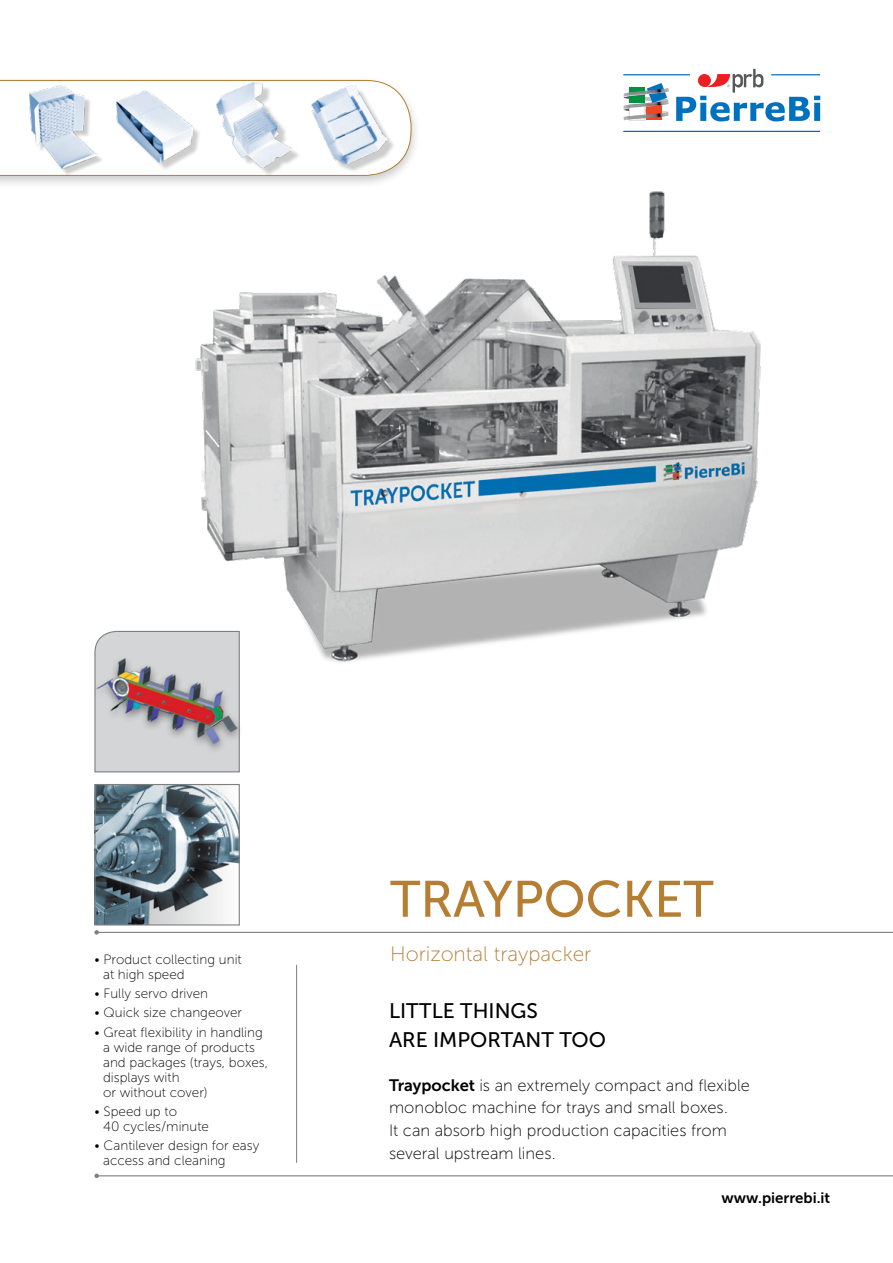
<style>
.page{position:relative;width:893px;height:1263px;background:#fff}
.page>*{position:absolute;margin:0;border:0;box-sizing:border-box;transform-origin:0 0}
.t1{font:51px "Museo Sans 500";color:#b57e33}
.t2{font:21px/28.5px "Museo Sans 500";color:#000}
.t3{font:20.85px "Museo Sans 100";color:#b57e33}
.t4{font:16.5px/22.8px "Museo Sans 100";color:#000}
.t5{font:15px "Museo Sans 700";color:#000}
.t6{font:13.5px/15px "Museo Sans 100";color:#000}
.s1{font-family:"Museo Sans 700"}
</style>
<div class="page">
<div style="left:0;top:75px;width:421px;height:114px;background:#000;opacity:.21"></div>
<svg style="left:0;top:80px;width:411px;height:96px"></svg>
<div style="left:120px;top:94px;width:81px;height:78px;background:#000;opacity:.2"></div>
<img style="left:117px;top:91px;width:75px;height:72px">
<div style="left:32px;top:88px;width:72px;height:88px;background:#000;opacity:.2"></div>
<img style="left:29px;top:85px;width:68px;height:83px">
<img style="left:96px;top:786px;width:142px;height:137px">
<div style="left:94px;top:784px;width:146px;height:141px;border:1px solid #7f7f7f"></div>
<hr style="left:97px;top:932px;width:796px;height:1px;background:#7f7f7f">
<svg style="left:94px;top:930px;width:5px;height:5px"></svg>
<svg style="left:94px;top:630px;width:146px;height:143px;background:#cfd1d2"></svg>
<hr style="left:97px;top:1175px;width:796px;height:1px;background:#7f7f7f">
<svg style="left:94px;top:1173px;width:5px;height:5px"></svg>
<img style="left:193px;top:187px;width:568px;height:475px">
<div style="left:220px;top:85px;width:81px;height:92px;background:#000;opacity:.2"></div>
<img style="left:217px;top:82px;width:75px;height:86px">
<div style="left:314px;top:89px;width:82px;height:84px;background:#000;opacity:.2"></div>
<img style="left:311px;top:85px;width:76px;height:79px">
<div style="left:91px;top:655px;width:154px;height:100px;background:#000;opacity:.45"></div>
<img style="left:91px;top:652px;width:151px;height:97px">
<hr style="left:296px;top:965px;width:1px;height:198px;background:#7f7f7f">
<svg style="left:623px;top:83px;width:46px;height:37px"></svg>
<svg style="left:676px;top:69px;width:144px;height:52px"></svg>
<hr style="left:623px;top:131px;width:197px;height:1px;background:#0062af">
<hr style="left:623px;top:74px;width:67px;height:1px;background:#0062af">
<hr style="left:771px;top:74px;width:49px;height:1px;background:#0062af">
<h1 class="t1" style="left:390px;top:871px;width:325px">TRAYPOCKET</h1>
<p class="t6" style="left:95px;top:952px;width:149px">• Product collecting unit</p>
<h3 class="t3" style="left:390px;top:943px;width:203px">Horizontal traypacker</h3>
<p class="t6" style="left:103px;top:967px;width:83px">at high speed</p>
<p class="t6" style="left:95px;top:986px;width:115px">• Fully servo driven</p>
<p class="t6" style="left:95px;top:1005px;width:149px">• Quick size changeover</p>
<p class="t6" style="left:103px;top:1024px;width:166px;text-indent:-9px">• Great flexibility in handling a wide range of products and packages (trays, boxes, displays with<br>or without cover)</p>
<p class="t6" style="left:103px;top:1104px;width:107px;text-indent:-9px">• Speed up to<br>40 cycles/minute</p>
<p class="t6" style="left:103px;top:1138px;width:158px;text-indent:-9px">• Cantilever design for easy access and cleaning</p>
<h2 class="t2" style="left:389px;top:997px;width:219px">LITTLE THINGS<br>ARE IMPORTANT TOO</h2>
<p class="t4" style="left:389px;top:1074px;width:362px"><span class="s1">Traypocket</span> is an extremely compact and flexible monobloc machine for trays and small boxes.<br>It can absorb high production capacities from several upstream lines.</p>
<p class="t5" style="left:721px;top:1190px;width:110px">www.pierrebi.it</p>
</div>
